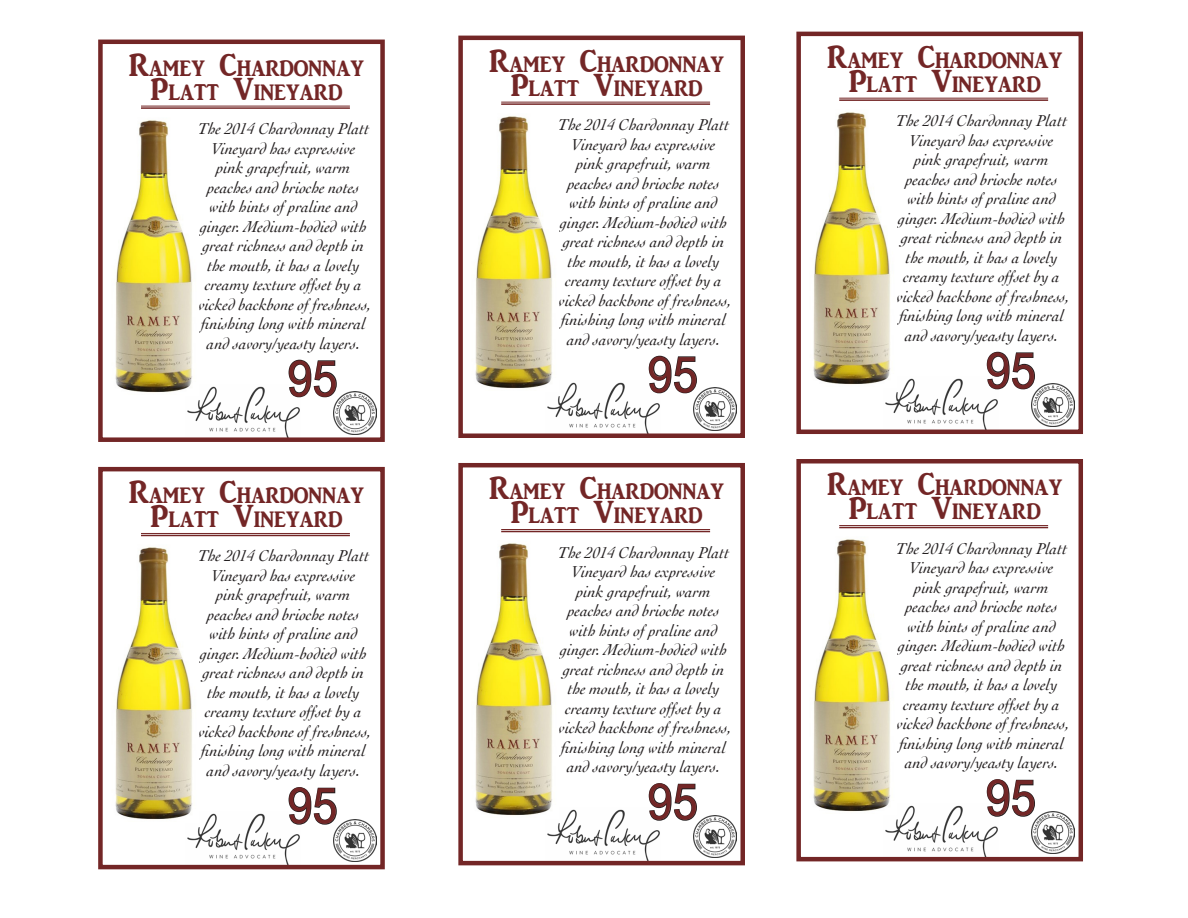
<style>
.page{position:relative;width:1188px;height:918px;background:#fff}
.page>*{position:absolute;margin:0;border:0;box-sizing:border-box;transform-origin:0 0}
.Default{font:49.5px "Arial";color:#732626;scale:.92 1}
.Default-2{font:23.1px "ARJULIAN";color:#732626;scale:.92 1}
.t1{font:italic 16.5px/19.5px "Cochin";color:#231f20;text-align:center}
.s1{font-size:33px}
</style>
<div class="page">
<img style="left:187px;top:386px;width:113px;height:51px">
<div style="left:98px;top:40px;width:287px;height:402px;border:4px solid #732626"></div>
<img style="left:334px;top:392px;width:42px;height:42px">
<hr style="left:141px;top:106px;width:209px;height:1px;background:#732626">
<hr style="left:141px;top:107px;width:209px;height:2px;background:#732626">
<img style="left:115px;top:120px;width:84px;height:275px">
<svg style="left:288px;top:359px;width:50px;height:39px"></svg>
<img style="left:547px;top:382px;width:113px;height:51px">
<div style="left:458px;top:36px;width:287px;height:402px;border:4px solid #732626"></div>
<img style="left:694px;top:388px;width:42px;height:42px">
<hr style="left:501px;top:102px;width:209px;height:1px;background:#732626">
<hr style="left:501px;top:103px;width:209px;height:2px;background:#732626">
<img style="left:475px;top:116px;width:84px;height:275px">
<svg style="left:648px;top:355px;width:50px;height:39px"></svg>
<img style="left:885px;top:378px;width:113px;height:51px">
<div style="left:796px;top:32px;width:287px;height:402px;border:4px solid #732626"></div>
<img style="left:1032px;top:384px;width:43px;height:42px">
<hr style="left:839px;top:98px;width:209px;height:1px;background:#732626">
<hr style="left:839px;top:99px;width:209px;height:2px;background:#732626">
<img style="left:813px;top:112px;width:84px;height:275px">
<svg style="left:986px;top:351px;width:50px;height:39px"></svg>
<img style="left:187px;top:813px;width:113px;height:51px">
<div style="left:98px;top:467px;width:287px;height:402px;border:4px solid #732626"></div>
<img style="left:334px;top:819px;width:42px;height:43px">
<hr style="left:141px;top:533px;width:209px;height:1px;background:#732626">
<hr style="left:141px;top:535px;width:209px;height:1px;background:#732626">
<img style="left:115px;top:547px;width:84px;height:275px">
<svg style="left:288px;top:787px;width:50px;height:38px"></svg>
<img style="left:547px;top:809px;width:113px;height:51px">
<div style="left:458px;top:463px;width:287px;height:402px;border:4px solid #732626"></div>
<img style="left:694px;top:815px;width:42px;height:43px">
<hr style="left:501px;top:529px;width:209px;height:1px;background:#732626">
<hr style="left:501px;top:531px;width:209px;height:1px;background:#732626">
<img style="left:475px;top:543px;width:84px;height:275px">
<svg style="left:648px;top:783px;width:50px;height:38px"></svg>
<img style="left:885px;top:805px;width:113px;height:51px">
<div style="left:796px;top:459px;width:287px;height:402px;border:4px solid #732626"></div>
<img style="left:1032px;top:811px;width:43px;height:43px">
<hr style="left:839px;top:525px;width:209px;height:1px;background:#732626">
<hr style="left:839px;top:527px;width:209px;height:1px;background:#732626">
<img style="left:813px;top:539px;width:84px;height:276px">
<svg style="left:986px;top:779px;width:50px;height:38px"></svg>
<p class="Default-2" style="left:129px;top:56px;width:257px"><span class="s1">R</span>AMEY <span class="s1">C</span>HARDONNAY</p>
<p class="Default-2" style="left:151px;top:80px;width:210px"><span class="s1">P</span>LATT <span class="s1">V</span>INEYARD</p>
<p class="t1" style="left:196px;top:118px;width:177px">The 2014 Chardonnay Platt<br>Vineyard has expressive pink grapefruit, warm peaches and brioche notes with hints of praline and ginger. Medium-bodied with great richness and depth in the mouth, it has a lovely creamy texture offset by a wicked backbone of freshness, finishing long with mineral and savory/yeasty layers.</p>
<p class="Default" style="left:287px;top:345px;width:56px">95</p>
<p class="Default-2" style="left:129px;top:483px;width:257px"><span class="s1">R</span>AMEY <span class="s1">C</span>HARDONNAY</p>
<p class="Default-2" style="left:151px;top:507px;width:210px"><span class="s1">P</span>LATT <span class="s1">V</span>INEYARD</p>
<p class="t1" style="left:196px;top:546px;width:177px">The 2014 Chardonnay Platt<br>Vineyard has expressive pink grapefruit, warm peaches and brioche notes with hints of praline and ginger. Medium-bodied with great richness and depth in the mouth, it has a lovely creamy texture offset by a wicked backbone of freshness, finishing long with mineral and savory/yeasty layers.</p>
<p class="Default" style="left:287px;top:772px;width:56px">95</p>
<p class="Default-2" style="left:489px;top:52px;width:257px"><span class="s1">R</span>AMEY <span class="s1">C</span>HARDONNAY</p>
<p class="Default-2" style="left:511px;top:76px;width:210px"><span class="s1">P</span>LATT <span class="s1">V</span>INEYARD</p>
<p class="t1" style="left:556px;top:114px;width:177px">The 2014 Chardonnay Platt<br>Vineyard has expressive pink grapefruit, warm peaches and brioche notes with hints of praline and ginger. Medium-bodied with great richness and depth in the mouth, it has a lovely creamy texture offset by a wicked backbone of freshness, finishing long with mineral and savory/yeasty layers.</p>
<p class="Default" style="left:648px;top:341px;width:56px">95</p>
<p class="Default-2" style="left:489px;top:479px;width:257px"><span class="s1">R</span>AMEY <span class="s1">C</span>HARDONNAY</p>
<p class="Default-2" style="left:511px;top:503px;width:210px"><span class="s1">P</span>LATT <span class="s1">V</span>INEYARD</p>
<p class="t1" style="left:556px;top:542px;width:177px">The 2014 Chardonnay Platt<br>Vineyard has expressive pink grapefruit, warm peaches and brioche notes with hints of praline and ginger. Medium-bodied with great richness and depth in the mouth, it has a lovely creamy texture offset by a wicked backbone of freshness, finishing long with mineral and savory/yeasty layers.</p>
<p class="Default" style="left:648px;top:768px;width:56px">95</p>
<p class="Default-2" style="left:827px;top:48px;width:257px"><span class="s1">R</span>AMEY <span class="s1">C</span>HARDONNAY</p>
<p class="Default-2" style="left:849px;top:72px;width:210px"><span class="s1">P</span>LATT <span class="s1">V</span>INEYARD</p>
<p class="t1" style="left:894px;top:110px;width:177px">The 2014 Chardonnay Platt<br>Vineyard has expressive pink grapefruit, warm peaches and brioche notes with hints of praline and ginger. Medium-bodied with great richness and depth in the mouth, it has a lovely creamy texture offset by a wicked backbone of freshness, finishing long with mineral and savory/yeasty layers.</p>
<p class="Default" style="left:986px;top:337px;width:56px">95</p>
<p class="Default-2" style="left:827px;top:475px;width:257px"><span class="s1">R</span>AMEY <span class="s1">C</span>HARDONNAY</p>
<p class="Default-2" style="left:849px;top:499px;width:210px"><span class="s1">P</span>LATT <span class="s1">V</span>INEYARD</p>
<p class="t1" style="left:894px;top:538px;width:177px">The 2014 Chardonnay Platt<br>Vineyard has expressive pink grapefruit, warm peaches and brioche notes with hints of praline and ginger. Medium-bodied with great richness and depth in the mouth, it has a lovely creamy texture offset by a wicked backbone of freshness, finishing long with mineral and savory/yeasty layers.</p>
<p class="Default" style="left:986px;top:764px;width:56px">95</p>
</div>
